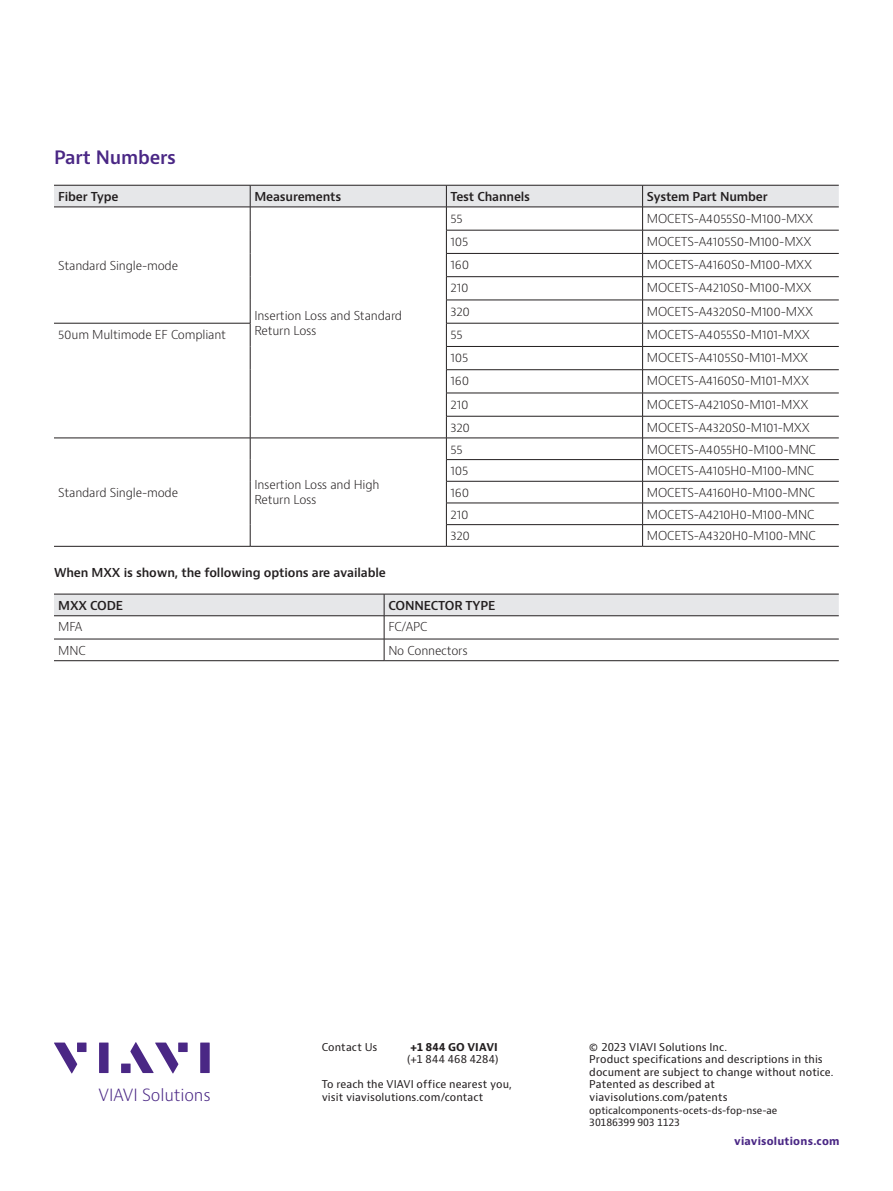
<style>
.page{position:relative;width:893px;height:1191px;background:#fff}
.page>*{position:absolute;margin:0;border:0;box-sizing:border-box;transform-origin:0 0}
.Header_12_16{font:600 18px "Bernino Sans";letter-spacing:-.01em;color:#4a2785}
.t1{font:300 16.35px "Bernino Sans";letter-spacing:-.01em;color:#4a2785}
.Table_copy{font:300 12px/15px "Bernino Sans";letter-spacing:-.015em;color:#231f20}
.Table_Header{font:600 12px "Bernino Sans";letter-spacing:-.015em;color:#231f20}
.Subhead_1{font:600 12px "Bernino Sans";letter-spacing:-.01em;color:#231f20}
.t2{font:10.5px/12.6px "Bernino Sans";letter-spacing:.01em;color:#231f20}
.t3{font:700 10.5px "Bernino Sans";letter-spacing:.02em;color:#4a2785}
.t4{font:700 10.5px "Bernino Sans";letter-spacing:.015em;color:#231f20}
.t5{font:9.75px/12.6px "Bernino Sans";letter-spacing:-.005em;color:#231f20}
</style>
<div class="page">
<svg style="left:54px;top:1042px;width:23px;height:31px"></svg>
<div style="left:77px;top:1042px;width:10px;height:10px;background:#4a2785"></div>
<div style="left:99px;top:1042px;width:10px;height:31px;background:#4a2785"></div>
<div style="left:178px;top:1042px;width:10px;height:10px;background:#4a2785"></div>
<div style="left:200px;top:1042px;width:10px;height:31px;background:#4a2785"></div>
<svg style="left:130px;top:1042px;width:48px;height:31px"></svg>
<div style="left:121px;top:1063px;width:10px;height:10px;background:#4a2785"></div>
<svg style="left:54px;top:185px;width:785px;height:361px"></svg>
<hr style="left:250px;top:546px;width:196px;height:1px;background:#231f20">
<hr style="left:446px;top:546px;width:197px;height:1px;background:#231f20">
<hr style="left:643px;top:546px;width:196px;height:1px;background:#231f20">
<hr style="left:54px;top:546px;width:196px;height:1px;background:#231f20">
<svg style="left:54px;top:594px;width:785px;height:66px"></svg>
<hr style="left:54px;top:660px;width:330px;height:1px;background:#231f20">
<hr style="left:384px;top:660px;width:455px;height:1px;background:#231f20">
<p class="Header_12_16" style="left:54px;top:146px;width:124px">Part Numbers</p>
<p class="Table_Header" style="left:58px;top:189px;width:62px">Fiber Type</p>
<p class="Table_Header" style="left:254px;top:189px;width:89px">Measurements</p>
<p class="Table_Header" style="left:451px;top:189px;width:81px">Test Channels</p>
<p class="Table_Header" style="left:647px;top:189px;width:122px">System Part Number</p>
<p class="Table_copy" style="left:451px;top:211px;width:14px">55</p>
<p class="Table_copy" style="left:647px;top:211px;width:168px">MOCETS-A4055S0-M100-MXX</p>
<p class="Table_copy" style="left:451px;top:234px;width:19px">105</p>
<p class="Table_copy" style="left:647px;top:234px;width:166px">MOCETS-A4105S0-M100-MXX</p>
<p class="Table_copy" style="left:451px;top:257px;width:20px">160</p>
<p class="Table_copy" style="left:647px;top:257px;width:167px">MOCETS-A4160S0-M100-MXX</p>
<p class="Table_copy" style="left:451px;top:281px;width:19px">210</p>
<p class="Table_copy" style="left:647px;top:281px;width:166px">MOCETS-A4210S0-M100-MXX</p>
<p class="Table_copy" style="left:451px;top:304px;width:21px">320</p>
<p class="Table_copy" style="left:647px;top:304px;width:168px">MOCETS-A4320S0-M100-MXX</p>
<p class="Table_copy" style="left:58px;top:258px;width:121px">Standard Single‑mode</p>
<p class="Table_copy" style="left:254px;top:308px;width:149px">Insertion Loss and Standard<br>Return Loss</p>
<p class="Table_copy" style="left:58px;top:327px;width:169px">50um Multimode EF Compliant</p>
<p class="Table_copy" style="left:451px;top:327px;width:14px">55</p>
<p class="Table_copy" style="left:647px;top:327px;width:165px">MOCETS-A4055S0-M101-MXX</p>
<p class="Table_copy" style="left:451px;top:350px;width:19px">105</p>
<p class="Table_copy" style="left:647px;top:350px;width:163px">MOCETS-A4105S0-M101-MXX</p>
<p class="Table_copy" style="left:451px;top:374px;width:20px">160</p>
<p class="Table_copy" style="left:647px;top:374px;width:164px">MOCETS-A4160S0-M101-MXX</p>
<p class="Table_copy" style="left:451px;top:397px;width:19px">210</p>
<p class="Table_copy" style="left:647px;top:397px;width:163px">MOCETS-A4210S0-M101-MXX</p>
<p class="Table_copy" style="left:451px;top:420px;width:21px">320</p>
<p class="Table_copy" style="left:647px;top:420px;width:165px">MOCETS-A4320S0-M101-MXX</p>
<p class="Table_copy" style="left:58px;top:485px;width:121px">Standard Single‑mode</p>
<p class="Table_copy" style="left:254px;top:478px;width:127px">Insertion Loss and High<br>Return Loss</p>
<p class="Table_copy" style="left:451px;top:442px;width:14px">55</p>
<p class="Table_copy" style="left:647px;top:442px;width:171px">MOCETS-A4055H0-M100-MNC</p>
<p class="Table_copy" style="left:451px;top:463px;width:19px">105</p>
<p class="Table_copy" style="left:647px;top:463px;width:169px">MOCETS-A4105H0-M100-MNC</p>
<p class="Table_copy" style="left:451px;top:485px;width:20px">160</p>
<p class="Table_copy" style="left:647px;top:485px;width:170px">MOCETS-A4160H0-M100-MNC</p>
<p class="Table_copy" style="left:451px;top:507px;width:19px">210</p>
<p class="Table_copy" style="left:647px;top:507px;width:169px">MOCETS-A4210H0-M100-MNC</p>
<p class="Table_copy" style="left:451px;top:528px;width:21px">320</p>
<p class="Table_copy" style="left:647px;top:528px;width:171px">MOCETS-A4320H0-M100-MNC</p>
<p class="Subhead_1" style="left:54px;top:565px;width:334px">When MXX is shown, the following options are available</p>
<p class="Table_Header" style="left:58px;top:597px;width:66px">MXX CODE</p>
<p class="Table_Header" style="left:388px;top:597px;width:108px">CONNECTOR TYPE</p>
<p class="Table_copy" style="left:58px;top:620px;width:26px">MFA</p>
<p class="Table_copy" style="left:388px;top:620px;width:41px">FC/APC</p>
<p class="Table_copy" style="left:58px;top:643px;width:29px">MNC</p>
<p class="Table_copy" style="left:388px;top:643px;width:81px">No Connectors</p>
<h2 class="t1" style="left:99px;top:1084px;width:114px">VIAVI Solutions</h2>
<p class="t2" style="left:322px;top:1040px;width:57px">Contact Us</p>
<p class="t4" style="left:410px;top:1040px;width:89px">+1 844 GO VIAVI</p>
<p class="t2" style="left:407px;top:1053px;width:93px">(+1 844 468 4284)</p>
<p class="t2" style="left:322px;top:1078px;width:192px">To reach the VIAVI office nearest you, visit viavisolutions.com/contact</p>
<p class="t2" style="left:589px;top:1040px;width:246px">© 2023 VIAVI Solutions Inc.<br>Product specifications and descriptions in this document are subject to change without notice.<br>Patented as described at viavisolutions.com/patents</p>
<p class="t5" style="left:589px;top:1104px;width:190px">opticalcomponents-ocets-ds-fop-nse-ae<br>30186399 903 1123</p>
<p class="t3" style="left:734px;top:1134px;width:107px">viavisolutions.com</p>
</div>
